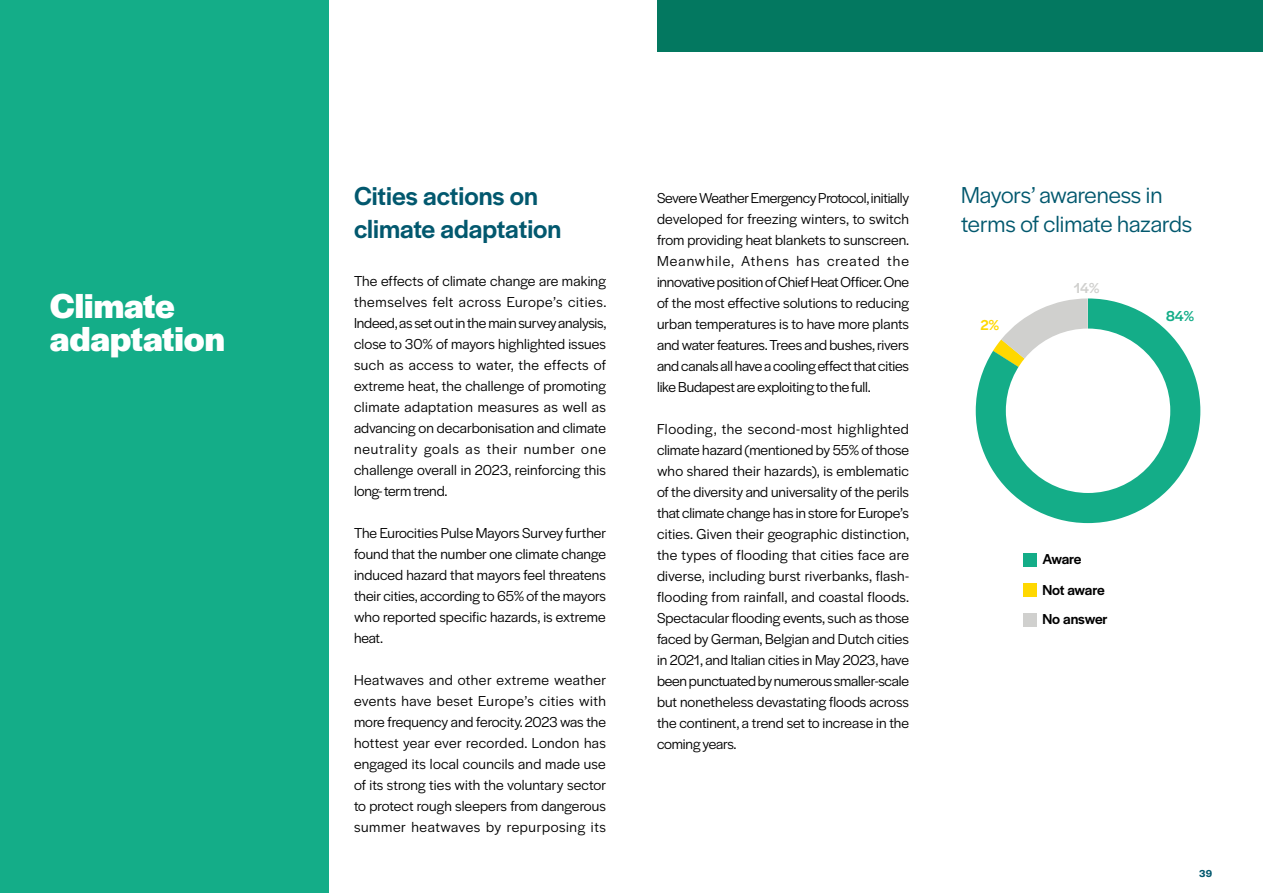
<style>
.page{position:relative;width:1263px;height:893px;background:#fff}
.page>*{position:absolute;margin:0;border:0;box-sizing:border-box;transform-origin:0 0}
.t1{font:700 36px/33px "Halyard Display";color:#fff}
.t2{font:500 27px/33px "Halyard Display";color:#02586e}
.t3{font:24px/28.5px "Halyard Display";letter-spacing:-.005em;color:#02586e}
.t4{font:15px/21px "Halyard Display";color:#000;text-align:justify}
.t5{font:500 15px "Halyard Display";letter-spacing:-.015em;color:#000}
.t6{font:500 15px "Halyard Display";color:#14ad88}
.t7{font:500 15px "Halyard Display";color:#d0d0ce}
.t8{font:500 15px "Halyard Display";color:#ffd800}
.t9{font:600 10.5px "Halyard Display";color:#02586e}
</style>
<div class="page">
<div style="left:0;top:0;width:328px;height:893px;background:#14ad88"></div>
<div style="left:657px;top:0;width:606px;height:51px;background:#037860"></div>
<svg style="left:976px;top:334px;width:224px;height:189px;fill:#14ad88"></svg>
<div style="left:1023px;top:613px;width:14px;height:14px;background:#d0d0ce"></div>
<div style="left:1023px;top:553px;width:14px;height:14px;background:#14ad88"></div>
<div style="left:1023px;top:583px;width:14px;height:14px;background:#ffd800"></div>
<svg style="left:993px;top:298px;width:177px;height:195px"></svg>
<div style="left:1006px;top:329px;width:164px;height:164px;background:#fff;border-radius:50%"></div>
<h1 class="t1" style="left:50px;top:288px;width:176px">Climate adaptation</h1>
<h2 class="t2" style="left:354px;top:178px;width:209px">Cities actions on climate adaptation</h2>
<p class="t4" style="left:354px;top:270px;width:254px">The effects of climate change are making themselves felt across Europe’s cities.<br>Indeed, as set out in the main survey analysis, close to 30% of mayors highlighted issues such as access to water, the effects of extreme heat, the challenge of promoting climate adaptation measures as well as advancing on decarbonisation and climate neutrality goals as their number one challenge overall in 2023, reinforcing this long- term trend.</p>
<p class="t4" style="left:354px;top:522px;width:254px">The Eurocities Pulse Mayors Survey further found that the number one climate change induced hazard that mayors feel threatens their cities, according to 65% of the mayors who reported specific hazards, is extreme heat.</p>
<p class="t4" style="left:354px;top:669px;width:254px">Heatwaves and other extreme weather events have beset Europe’s cities with more frequency and ferocity. 2023 was the hottest year ever recorded. London has engaged its local councils and made use of its strong ties with the voluntary sector to protect rough sleepers from dangerous summer heatwaves by repurposing its</p>
<p class="t4" style="left:657px;top:187px;width:254px">Severe Weather Emergency Protocol, initially developed for freezing winters, to switch from providing heat blankets to sunscreen.<br>Meanwhile, Athens has created the innovative position of Chief Heat Officer. One of the most effective solutions to reducing urban temperatures is to have more plants and water features. Trees and bushes, rivers and canals all have a cooling effect that cities like Budapest are exploiting to the full.</p>
<p class="t4" style="left:657px;top:418px;width:254px">Flooding, the second-most highlighted climate hazard (mentioned by 55% of those who shared their hazards), is emblematic of the diversity and universality of the perils that climate change has in store for Europe’s cities. Given their geographic distinction, the types of flooding that cities face are diverse, including burst riverbanks, flash&shy;flooding from rainfall, and coastal floods.<br>Spectacular flooding events, such as those faced by German, Belgian and Dutch cities in 2021, and Italian cities in May 2023, have been punctuated by numerous smaller-scale but nonetheless devastating floods across the continent, a trend set to increase in the coming years.</p>
<h3 class="t3" style="left:961px;top:179px;width:232px">Mayors’ awareness in terms of climate hazards</h3>
<p class="t8" style="left:981px;top:314px;width:20px">2%</p>
<p class="t7" style="left:1074px;top:277px;width:27px">14%</p>
<p class="t6" style="left:1166px;top:305px;width:30px">84%</p>
<p class="t5" style="left:1042px;top:549px;width:40px">Aware</p>
<p class="t5" style="left:1042px;top:579px;width:64px">Not aware</p>
<p class="t5" style="left:1042px;top:608px;width:67px">No answer</p>
<p class="t9" style="left:1199px;top:866px;width:14px">39</p>
</div>
